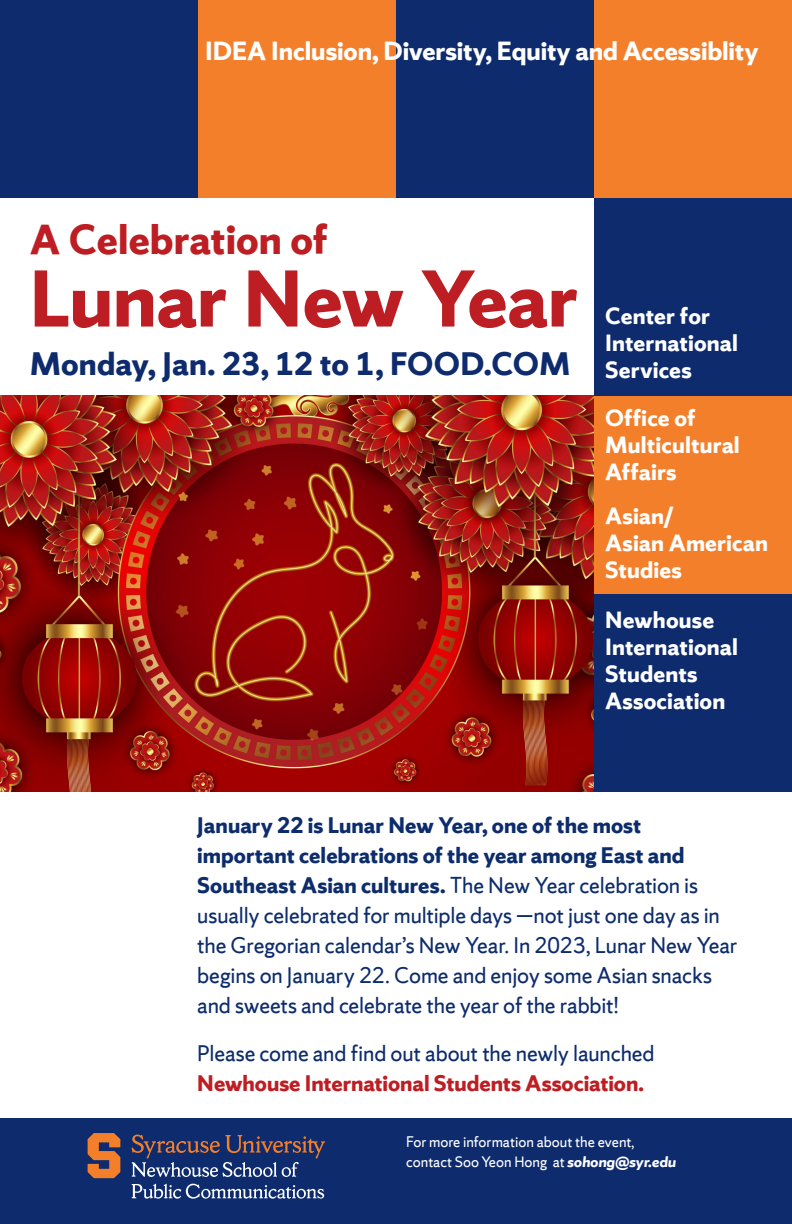
<style>
.page{position:relative;width:792px;height:1224px;background:#fff}
.page>*{position:absolute;margin:0;border:0;box-sizing:border-box;transform-origin:0 0}
.t1{font:700 85px "Sherman Sans";letter-spacing:-.005em;color:#bd1e23}
.t2{font:700 44.7px "Sherman Sans";color:#bd1e23}
.t3{font:700 34.7px "Sherman Sans";color:#0d2b6d}
.t4{font:700 28px "Sherman Sans";letter-spacing:-.005em;color:#fff}
.t5{font:700 25px/27px "Sherman Sans";letter-spacing:.005em;color:#fff}
.t6{font:24px/30px "Sherman Sans";letter-spacing:-.005em;color:#0d2c6c}
.t7{font:16px/19.2px "Sherman Sans";color:#fff}
.s1{font-weight:700}
.s2{font-weight:700;color:#bd1e23}
.s3{font-weight:700;font-style:italic}
</style>
<div class="page">
<div style="left:0;top:0;width:198px;height:198px;background:#0d2b6d"></div>
<div style="left:198px;top:0;width:198px;height:198px;background:#f47f2a"></div>
<div style="left:396px;top:0;width:198px;height:198px;background:#0d2b6d"></div>
<div style="left:594px;top:0;width:198px;height:198px;background:#f47f2a"></div>
<div style="left:594px;top:198px;width:198px;height:198px;background:#0d2b6d"></div>
<div style="left:594px;top:396px;width:198px;height:198px;background:#f47f2a"></div>
<div style="left:594px;top:594px;width:198px;height:198px;background:#0d2b6d"></div>
<div style="left:0;top:1119px;width:792px;height:105px;background:#0d2b6d"></div>
<svg style="left:132px;top:1135px;width:193px;height:42px"></svg>
<svg style="left:132px;top:1184px;width:192px;height:15px"></svg>
<svg style="left:88px;top:1133px;width:32px;height:45px"></svg>
<img style="left:0;top:396px;width:594px;height:395px">
<p class="t4" style="left:205px;top:33px;width:555px">IDEA Inclusion, Diversity, Equity and Accessiblity</p>
<p class="t2" style="left:30px;top:212px;width:300px">A Celebration of</p>
<p class="t1" style="left:30px;top:246px;width:550px">Lunar New Year</p>
<p class="t3" style="left:30px;top:343px;width:542px">Monday, Jan. 23, 12 to 1, FOOD.COM</p>
<p class="t5" style="left:605px;top:302px;width:134px">Center for<br>International<br>Services</p>
<p class="t5" style="left:605px;top:404px;width:136px">Office of<br>Multicultural<br>Affairs</p>
<p class="t5" style="left:605px;top:502px;width:165px">Asian/<br>Asian American<br>Studies</p>
<p class="t5" style="left:605px;top:606px;width:134px">Newhouse<br>International<br>Students<br>Association</p>
<p class="t6" style="left:197px;top:810px;width:542px"><span class="s1">January 22 is Lunar New Year, one of the most important celebrations of the year among East and Southeast Asian cultures.</span> The New Year celebration is usually celebrated for multiple days —not just one day as in the Gregorian calendar’s New Year. In 2023, Lunar New Year begins on January 22. Come and enjoy some Asian snacks and sweets and celebrate the year of the rabbit!</p>
<p class="t6" style="left:197px;top:1038px;width:459px">Please come and find out about the newly launched<br><span class="s2">Newhouse International Students Association.</span></p>
<p class="t7" style="left:406px;top:1132px;width:272px">For more information about the event, contact Soo Yeon Hong at <span class="s3">sohong@syr.edu</span></p>
</div>
